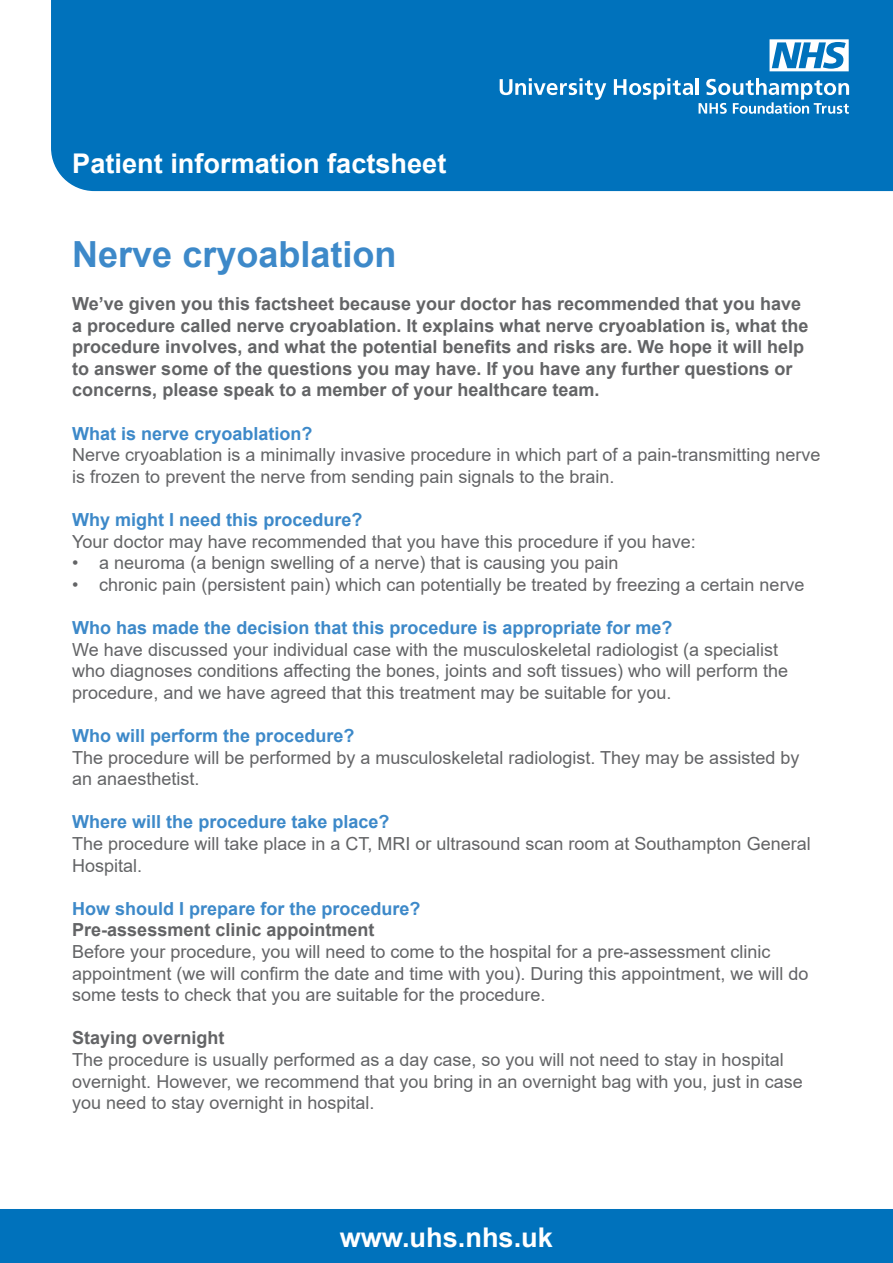
<style>
.page{position:relative;width:893px;height:1263px;background:#fff}
.page>*{position:absolute;margin:0;border:0;box-sizing:border-box;transform-origin:0 0}
.t1{font:700 36px "Arial";color:#3d89c9}
.t2{font:700 27.15px "Arial";color:#fff}
.t3{font:18px/21.6px "Arial";color:#636466}
.t4{font:700 18px/21.6px "Arial";color:#636466}
.t5{font:700 18px "Arial";color:#3d89c9}
</style>
<div class="page">
<div style="left:51px;top:0;width:842px;height:192px;background:#0072bc"></div>
<div style="left:0;top:1209px;width:893px;height:54px;background:#0072bc"></div>
<svg style="left:500px;top:78px;width:106px;height:22px"></svg>
<svg style="left:614px;top:78px;width:79px;height:22px"></svg>
<hr style="left:696px;top:78px;width:3px;height:17px;background:#fff">
<svg style="left:699px;top:78px;width:150px;height:36px"></svg>
<svg style="left:769px;top:39px;width:80px;height:32px"></svg>
<h2 class="t2" style="left:72px;top:144px;width:376px">Patient information factsheet</h2>
<h1 class="t1" style="left:72px;top:229px;width:326px">Nerve cryoablation</h1>
<p class="t4" style="left:72px;top:293px;width:738px">We’ve given you this factsheet because your doctor has recommended that you have a procedure called nerve cryoablation. It explains what nerve cryoablation is, what the procedure involves, and what the potential benefits and risks are. We hope it will help to answer some of the questions you may have. If you have any further questions or concerns, please speak to a member of your healthcare team.</p>
<p class="t5" style="left:72px;top:421px;width:242px">What is nerve cryoablation?</p>
<p class="t3" style="left:72px;top:444px;width:750px">Nerve cryoablation is a minimally invasive procedure in which part of a pain-transmitting nerve is frozen to prevent the nerve from sending pain signals to the brain.</p>
<p class="t5" style="left:72px;top:507px;width:292px">Why might I need this procedure?</p>
<p class="t3" style="left:72px;top:530px;width:625px">Your doctor may have recommended that you have this procedure if you have:</p>
<p class="t3" style="left:72px;top:552px;width:548px">• a neuroma (a benign swelling of a nerve) that is causing you pain</p>
<p class="t3" style="left:72px;top:574px;width:734px">• chronic pain (persistent pain) which can potentially be treated by freezing a certain nerve</p>
<p class="t5" style="left:72px;top:615px;width:602px">Who has made the decision that this procedure is appropriate for me?</p>
<p class="t3" style="left:72px;top:638px;width:717px">We have discussed your individual case with the musculoskeletal radiologist (a specialist who diagnoses conditions affecting the bones, joints and soft tissues) who will perform the procedure, and we have agreed that this treatment may be suitable for you.</p>
<p class="t5" style="left:72px;top:723px;width:284px">Who will perform the procedure?</p>
<p class="t3" style="left:72px;top:746px;width:729px">The procedure will be performed by a musculoskeletal radiologist. They may be assisted by an anaesthetist.</p>
<p class="t5" style="left:72px;top:809px;width:319px">Where will the procedure take place?</p>
<p class="t3" style="left:72px;top:833px;width:740px">The procedure will take place in a CT, MRI or ultrasound scan room at Southampton General<br>Hospital.</p>
<p class="t5" style="left:72px;top:896px;width:350px">How should I prepare for the procedure?</p>
<p class="t4" style="left:72px;top:919px;width:304px">Pre-assessment clinic appointment</p>
<p class="t3" style="left:72px;top:941px;width:738px">Before your procedure, you will need to come to the hospital for a pre-assessment clinic appointment (we will confirm the date and time with you). During this appointment, we will do some tests to check that you are suitable for the procedure.</p>
<p class="t4" style="left:72px;top:1027px;width:154px">Staying overnight</p>
<p class="t3" style="left:72px;top:1049px;width:732px">The procedure is usually performed as a day case, so you will not need to stay in hospital overnight. However, we recommend that you bring in an overnight bag with you, just in case you need to stay overnight in hospital.</p>
<h2 class="t2" style="left:340px;top:1218px;width:215px">www.uhs.nhs.uk</h2>
</div>
